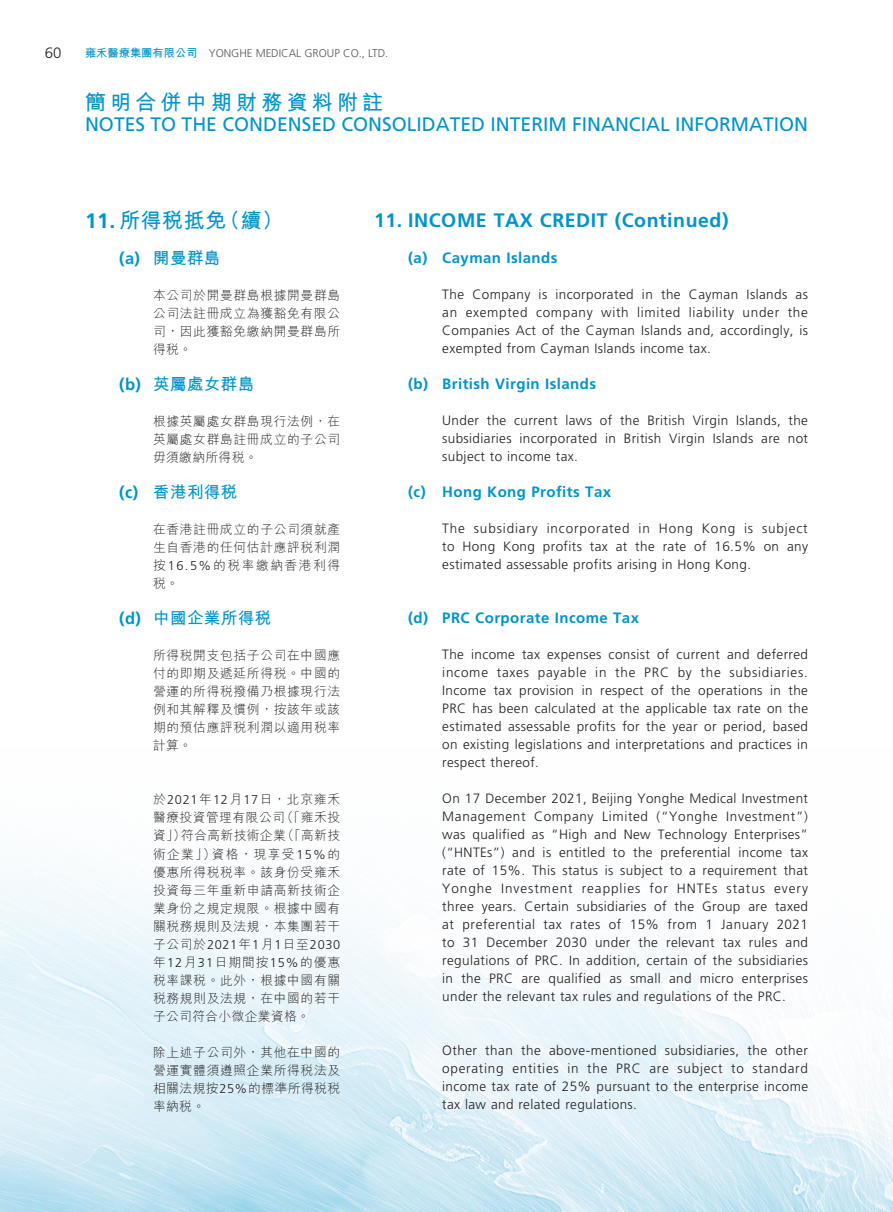
<style>
.page{position:relative;width:893px;height:1212px;background:#fff}
.page>*{position:absolute;margin:0;border:0;box-sizing:border-box;transform-origin:0 0}
.t1{font:700 21px "M Hei HK";letter-spacing:.2em;color:#0094ca}
.t2{font:19.5px "Frutiger LT Std";color:#0094ca}
.t3{font:700 19.5px "Frutiger LT Std";letter-spacing:.03em;color:#0094ca}
.t4{font:700 16.5px "M Hei HK";letter-spacing:.03em;color:#0094ca}
.t5{font:700 15px "Frutiger LT Std";letter-spacing:.03em;color:#0094ca}
.t6{font:300 15px "Frutiger LT Std";color:#231f20}
.t7{font:300 13.5px/18px "Frutiger LT Std";letter-spacing:.03em;color:#231f20;text-align:justify}
.t8{font:300 12.75px/18px "M Hei HK";letter-spacing:.05em;color:#231f20;text-align:justify}
.t9{font:300 12.75px "Frutiger LT Std";letter-spacing:.05em;color:#231f20}
.t10{font:300 11.25px "Frutiger LT Std";color:#57585a}
.s1{font-family:"M Hei HK";font-weight:700;color:#0094ca}
.s2{font-family:"Frutiger LT Std"}
.s3{font-family:"M Hei HK"}
</style>
<div class="page">
<img style="left:0;top:870px;width:893px;height:342px">
<p class="t6" style="left:45px;top:44px;width:18px">60</p>
<p class="t10" style="left:85px;top:47px;width:305px"><span class="s1">雍禾醫療集團有限公司</span> YONGHE MEDICAL GROUP CO., LTD.</p>
<h1 class="t1" style="left:85px;top:87px;width:300px">簡明合併中期財務資料附註</h1>
<h2 class="t2" style="left:85px;top:113px;width:724px">NOTES TO THE CONDENSED CONSOLIDATED INTERIM FINANCIAL INFORMATION</h2>
<h1 class="t1" style="left:85px;top:205px;width:200px"><span class="s2">11.</span> 所得稅抵免（續）</h1>
<p class="t4" style="left:119px;top:246px;width:103px"><span class="s2">(a)</span> 開曼群島</p>
<p class="t8" style="left:153px;top:286px;width:189px">本公司於開曼群島根據開曼群島公司法註冊成立為獲豁免有限公司，因此獲豁免繳納開曼群島所得稅。</p>
<p class="t4" style="left:119px;top:372px;width:137px"><span class="s2">(b)</span> 英屬處女群島</p>
<p class="t8" style="left:153px;top:412px;width:189px">根據英屬處女群島現行法例，在英屬處女群島註冊成立的子公司毋須繳納所得稅。</p>
<p class="t4" style="left:119px;top:480px;width:120px"><span class="s2">(c)</span> 香港利得稅</p>
<p class="t8" style="left:153px;top:520px;width:189px">在香港註冊成立的子公司須就產生自香港的任何估計應評稅利潤按<span class="s2">16.5%</span>的稅率繳納香港利得稅。</p>
<p class="t4" style="left:119px;top:606px;width:154px"><span class="s2">(d)</span> 中國企業所得稅</p>
<p class="t8" style="left:153px;top:646px;width:189px">所得稅開支包括子公司在中國應付的即期及遞延所得稅。中國的營運的所得稅撥備乃根據現行法例和其解釋及慣例，按該年或該期的預估應評稅利潤以適用稅率計算。</p>
<p class="t8" style="left:153px;top:790px;width:189px">於<span class="s2">2021</span>年<span class="s2">12</span>月<span class="s2">17</span>日，北京雍禾醫療投資管理有限公司（「雍禾投資」）符合高新技術企業（「高新技術企業」）資格，現享受<span class="s2">15%</span>的優惠所得稅稅率。該身份受雍禾投資每三年重新申請高新技術企業身份之規定規限。根據中國有關稅務規則及法規，本集團若干</p>
<p class="t9" style="left:153px;top:937px;width:189px"><span class="s3">子公司於</span>2021<span class="s3">年</span>1<span class="s3">月</span>1<span class="s3">日至</span>2030</p>
<p class="t8" style="left:153px;top:953px;width:189px">年<span class="s2">12</span>月<span class="s2">31</span>日期間按<span class="s2">15%</span>的優惠稅率課稅。此外，根據中國有關稅務規則及法規，在中國的若干子公司符合小微企業資格。</p>
<p class="t8" style="left:153px;top:1043px;width:189px">除上述子公司外，其他在中國的營運實體須遵照企業所得稅法及相關法規按<span class="s2">25%</span>的標準所得稅稅率納稅。</p>
<h2 class="t3" style="left:374px;top:209px;width:356px">11. INCOME TAX CREDIT (Continued)</h2>
<p class="t5" style="left:408px;top:249px;width:151px">(a) Cayman Islands</p>
<p class="t7" style="left:442px;top:286px;width:367px">The Company is incorporated in the Cayman Islands as an exempted company with limited liability under the Companies Act of the Cayman Islands and, accordingly, is exempted from Cayman Islands income tax.</p>
<p class="t5" style="left:408px;top:375px;width:189px">(b) British Virgin Islands</p>
<p class="t7" style="left:442px;top:412px;width:367px">Under the current laws of the British Virgin Islands, the subsidiaries incorporated in British Virgin Islands are not subject to income tax.</p>
<p class="t5" style="left:408px;top:483px;width:204px">(c) Hong Kong Profits Tax</p>
<p class="t7" style="left:442px;top:520px;width:367px">The subsidiary incorporated in Hong Kong is subject to Hong Kong profits tax at the rate of 16.5% on any estimated assessable profits arising in Hong Kong.</p>
<p class="t5" style="left:408px;top:609px;width:232px">(d) PRC Corporate Income Tax</p>
<p class="t7" style="left:442px;top:646px;width:367px">The income tax expenses consist of current and deferred income taxes payable in the PRC by the subsidiaries.<br>Income tax provision in respect of the operations in the PRC has been calculated at the applicable tax rate on the estimated assessable profits for the year or period, based on existing legislations and interpretations and practices in respect thereof.</p>
<p class="t7" style="left:442px;top:790px;width:367px">On 17 December 2021, Beijing Yonghe Medical Investment Management Company Limited (“Yonghe Investment”) was qualified as “High and New Technology Enterprises” (“HNTEs”) and is entitled to the preferential income tax rate of 15%. This status is subject to a requirement that Yonghe Investment reapplies for HNTEs status every three years. Certain subsidiaries of the Group are taxed at preferential tax rates of 15% from 1 January 2021 to 31 December 2030 under the relevant tax rules and regulations of PRC. In addition, certain of the subsidiaries in the PRC are qualified as small and micro enterprises under the relevant tax rules and regulations of the PRC.</p>
<p class="t7" style="left:442px;top:1042px;width:367px">Other than the above-mentioned subsidiaries, the other operating entities in the PRC are subject to standard income tax rate of 25% pursuant to the enterprise income tax law and related regulations.</p>
</div>
